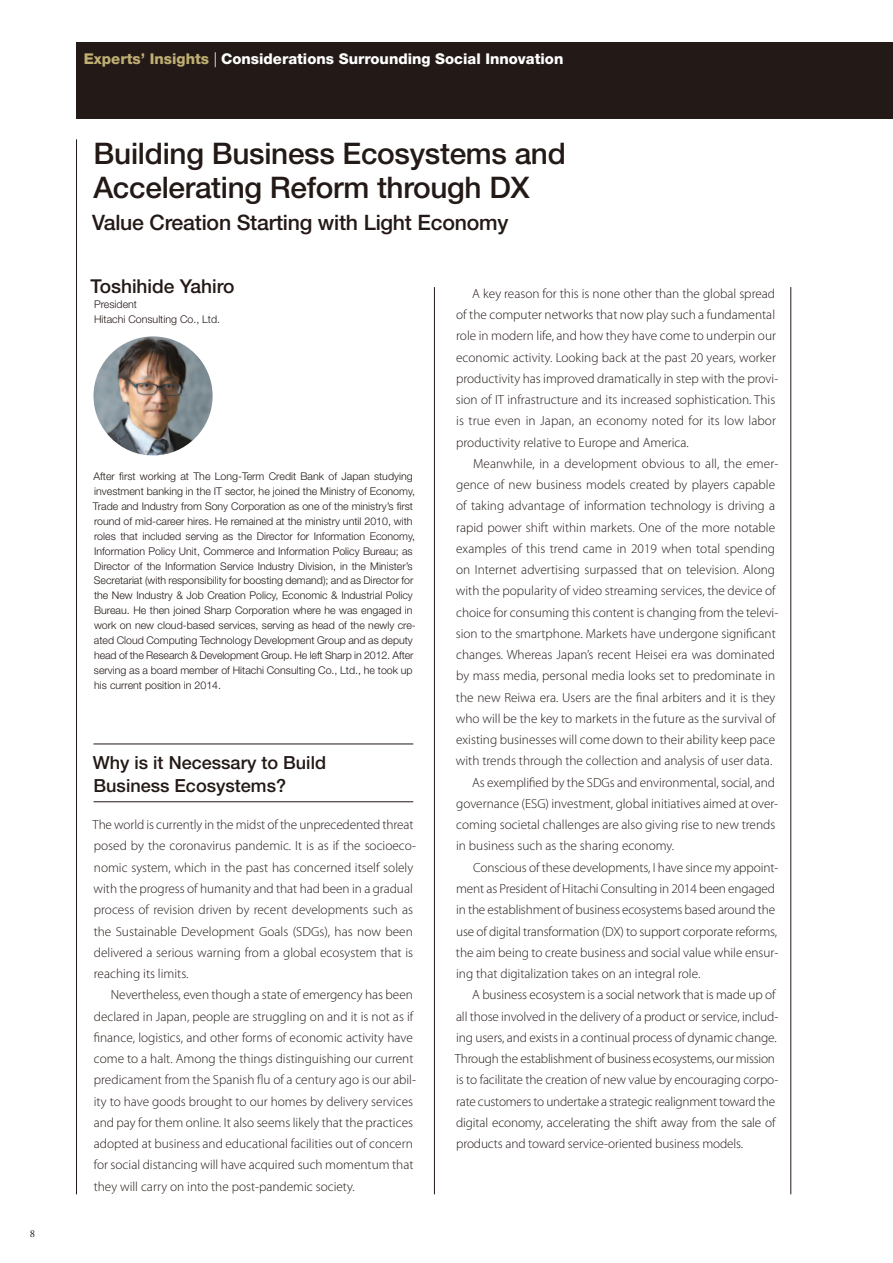
<style>
.page{position:relative;width:893px;height:1263px;background:#fff}
.page>*{position:absolute;margin:0;border:0;box-sizing:border-box;transform-origin:0 0}
.t1{font:500 29.7px/34px "Helvetica Neue LT Std";letter-spacing:-.01em;color:#231916}
.t2{font:500 21.3px "Helvetica Neue LT Std";letter-spacing:-.01em;color:#231916}
.t3{font:500 19.2px "Helvetica Neue LT Std";color:#231916}
.t4{font:500 18px/23.4px "Helvetica Neue LT Std";color:#231916}
.t5{font:800 14.85px "Helvetica Neue LT Std";color:#fff}
.t6{font:300 13.35px/21.3px "Myriad Pro";color:#231916}
.t7{font:300 13.35px "Myriad Pro";letter-spacing:-.02em;color:#231916}
.t8{font:300 10.65px/14.9px "Helvetica Neue LT Std";color:#231916}
.t9{font:10.65px "Adobe Garamond Pro";color:#231916}
.s1{color:#fff}
.s2{color:#c0af73}
.s3{font-weight:300}
</style>
<div class="page">
<hr style="left:76px;top:139px;width:1px;height:1055px;background:#231916">
<div style="left:76px;top:43px;width:816px;height:76px;background:#231916"></div>
<hr style="left:790px;top:287px;width:1px;height:907px;background:#231916">
<hr style="left:434px;top:287px;width:1px;height:907px;background:#231916">
<hr style="left:94px;top:744px;width:319px;height:1px;background:#231916">
<hr style="left:94px;top:802px;width:319px;height:1px;background:#231916">
<img style="left:94px;top:336px;width:119px;height:119px;border-radius:50%">
<p class="t9" style="left:30px;top:1228px;width:9px">8<span class="s1">.</span></p>
<p class="t5" style="left:84px;top:53px;width:481px"><span class="s2">Experts’ Insights</span> <span class="s3">|</span> Considerations Surrounding Social Innovation</p>
<h1 class="t1" style="left:93px;top:139px;width:474px">Building Business Ecosystems and<br>Accelerating Reform through DX</h1>
<h2 class="t2" style="left:92px;top:215px;width:418px">Value Creation Starting with Light Economy</h2>
<h3 class="t3" style="left:91px;top:279px;width:145px">Toshihide Yahiro</h3>
<p class="t8" style="left:94px;top:298px;width:128px">President<br>Hitachi Consulting Co., Ltd.</p>
<p class="t8" style="left:93px;top:470px;width:324px">After first working at The Long-Term Credit Bank of Japan studying investment banking in the IT sector, he joined the Ministry of Economy, Trade and Industry from Sony Corporation as one of the ministry’s first round of mid-career hires. He remained at the ministry until 2010, with roles that included serving as the Director for Information Economy, Information Policy Unit, Commerce and Information Policy Bureau; as Director of the Information Service Industry Division, in the Minister’s Secretariat (with responsibility for boosting demand); and as Director for the New Industry &amp; Job Creation Policy, Economic &amp; Industrial Policy Bureau. He then joined Sharp Corporation where he was engaged in work on new cloud-based services, serving as head of the newly cre&shy;ated Cloud Computing Technology Development Group and as deputy head of the Research &amp; Development Group. He left Sharp in 2012. After serving as a board member of Hitachi Consulting Co., Ltd., he took up his current position in 2014.</p>
<h3 class="t4" style="left:93px;top:752px;width:235px">Why is it Necessary to Build<br>Business Ecosystems?</h3>
<p class="t6" style="left:93px;top:815px;width:325px">The world is currently in the midst of the unprecedented threat posed by the coronavirus pandemic. It is as if the socioeco&shy;nomic system, which in the past has concerned itself solely with the progress of humanity and that had been in a gradual process of revision driven by recent developments such as the Sustainable Development Goals (SDGs), has now been delivered a serious warning from a global ecosystem that is reaching its limits.</p>
<p class="t6" style="left:94px;top:985px;width:324px;text-indent:17px">Nevertheless, even though a state of emergency has been declared in Japan, people are struggling on and it is not as if finance, logistics, and other forms of economic activity have come to a halt. Among the things distinguishing our current predicament from the Spanish flu of a century ago is our abil&shy;ity to have goods brought to our homes by delivery services and pay for them online. It also seems likely that the practices adopted at business and educational facilities out of concern for social distancing will have acquired such momentum that they will carry on into the post-pandemic society.</p>
<p class="t6" style="left:456px;top:284px;width:324px;text-indent:17px">A key reason for this is none other than the global spread of the computer networks that now play such a fundamental role in modern life, and how they have come to underpin our economic activity. Looking back at the past 20 years, worker productivity has improved dramatically in step with the provi&shy;sion of IT infrastructure and its increased sophistication. This is true even in Japan, an economy noted for its low labor productivity relative to Europe and America.</p>
<p class="t6" style="left:473px;top:454px;width:307px">Meanwhile, in a development obvious to all, the emer-</p>
<p class="t6" style="left:456px;top:475px;width:320px">gence of new business models created by players capable</p>
<p class="t6" style="left:456px;top:496px;width:320px">of taking advantage of information technology is driving a</p>
<p class="t6" style="left:456px;top:518px;width:320px">rapid power shift within markets. One of the more notable</p>
<p class="t6" style="left:456px;top:539px;width:320px">examples of this trend came in 2019 when total spending</p>
<p class="t6" style="left:456px;top:560px;width:320px">on Internet advertising surpassed that on television. Along</p>
<p class="t6" style="left:456px;top:581px;width:321px">with the popularity of video streaming services, the device of</p>
<p class="t6" style="left:456px;top:603px;width:324px">choice for consuming this content is changing from the televi-</p>
<p class="t6" style="left:456px;top:624px;width:321px">sion to the smartphone. Markets have undergone significant</p>
<p class="t6" style="left:456px;top:645px;width:320px">changes. Whereas Japan’s recent Heisei era was dominated</p>
<p class="t6" style="left:456px;top:666px;width:320px">by mass media, personal media looks set to predominate in</p>
<p class="t6" style="left:456px;top:688px;width:321px">the new Reiwa era. Users are the final arbiters and it is they</p>
<p class="t6" style="left:456px;top:709px;width:321px">who will be the key to markets in the future as the survival of</p>
<p class="t6" style="left:456px;top:730px;width:320px">existing businesses will come down to their ability keep pace</p>
<p class="t6" style="left:456px;top:751px;width:318px">with trends through the collection and analysis of user data.</p>
<p class="t6" style="left:472px;top:773px;width:304px">As exemplified by the SDGs and environmental, social, and</p>
<p class="t6" style="left:456px;top:794px;width:324px">governance (ESG) investment, global initiatives aimed at over-</p>
<p class="t6" style="left:456px;top:815px;width:321px">coming societal challenges are also giving rise to new trends</p>
<p class="t6" style="left:456px;top:836px;width:220px">in business such as the sharing economy.</p>
<p class="t6" style="left:473px;top:858px;width:307px">Conscious of these developments, I have since my appoint-</p>
<p class="t6" style="left:456px;top:879px;width:320px">ment as President of Hitachi Consulting in 2014 been engaged</p>
<p class="t6" style="left:456px;top:900px;width:320px">in the establishment of business ecosystems based around the</p>
<p class="t6" style="left:456px;top:922px;width:322px">use of digital transformation (DX) to support corporate reforms,</p>
<p class="t6" style="left:456px;top:943px;width:324px">the aim being to create business and social value while ensur-</p>
<p class="t6" style="left:456px;top:964px;width:246px">ing that digitalization takes on an integral role.</p>
<p class="t6" style="left:472px;top:985px;width:305px">A business ecosystem is a social network that is made up of</p>
<p class="t6" style="left:456px;top:1007px;width:324px">all those involved in the delivery of a product or service, includ-</p>
<p class="t6" style="left:456px;top:1028px;width:322px">ing users, and exists in a continual process of dynamic change.</p>
<p class="t7" style="left:455px;top:1054px;width:322px">Through the establishment of business ecosystems, our mission</p>
<p class="t6" style="left:456px;top:1070px;width:324px">is to facilitate the creation of new value by encouraging corpo-</p>
<p class="t6" style="left:456px;top:1092px;width:320px">rate customers to undertake a strategic realignment toward the</p>
<p class="t6" style="left:456px;top:1113px;width:321px">digital economy, accelerating the shift away from the sale of</p>
<p class="t6" style="left:456px;top:1134px;width:289px">products and toward service-oriented business models.</p>
</div>
